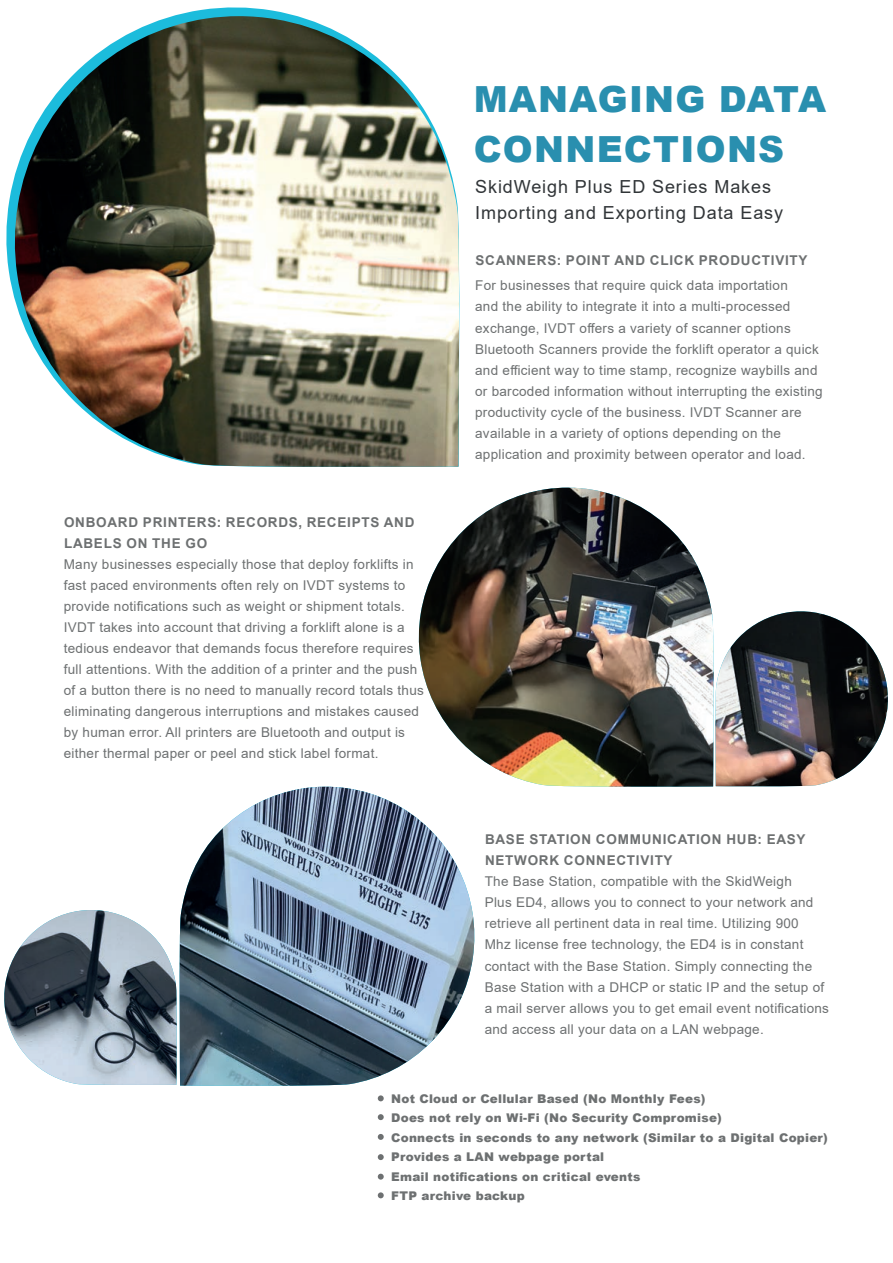
<style>
.page{position:relative;width:893px;height:1263px;background:#fff}
.page>*{position:absolute;margin:0;border:0;box-sizing:border-box;transform-origin:0 0}
.t1{font:900 36px/49.5px "Arial";letter-spacing:.035em;color:#298faf}
.t2{font:18px/25.5px "Arial";letter-spacing:.05em;color:#313538}
.t3{font:13.5px/21px "Arial";letter-spacing:.02em;color:#6d7071}
.t4{font:700 13.5px/21px "Arial";letter-spacing:.055em;color:#6d7071}
.t5{font:900 12px/19.5px "Arial";letter-spacing:.02em;color:#6d7071}
</style>
<div class="page">
<svg style="left:6px;top:7px;width:287px;height:290px"></svg>
<img style="left:715px;top:611px;width:173px;height:176px">
<img style="left:4px;top:910px;width:173px;height:175px">
<img style="left:418px;top:488px;width:296px;height:299px">
<img style="left:179px;top:787px;width:296px;height:299px">
<img style="left:14px;top:16px;width:446px;height:451px">
<svg style="left:378px;top:1095px;width:6px;height:6px"></svg>
<svg style="left:378px;top:1114px;width:6px;height:6px"></svg>
<svg style="left:378px;top:1134px;width:6px;height:6px"></svg>
<svg style="left:378px;top:1154px;width:6px;height:6px"></svg>
<svg style="left:378px;top:1174px;width:6px;height:5px"></svg>
<svg style="left:378px;top:1192px;width:6px;height:6px"></svg>
<h1 class="t1" style="left:474px;top:74px;width:354px">MANAGING DATA<br>CONNECTIONS</h1>
<h2 class="t2" style="left:475px;top:174px;width:309px">SkidWeigh Plus ED Series Makes<br>Importing and Exporting Data Easy</h2>
<p class="t4" style="left:64px;top:511px;width:352px">ONBOARD PRINTERS: RECORDS, RECEIPTS AND<br>LABELS ON THE GO</p>
<p class="t3" style="left:64px;top:553px;width:362px">Many businesses especially those that deploy forklifts in fast paced environments often rely on IVDT systems to provide notifications such as weight or shipment totals.<br>IVDT takes into account that driving a forklift alone is a tedious endeavor that demands focus therefore requires full attentions. With the addition of a printer and the push of a button there is no need to manually record totals thus eliminating dangerous interruptions and mistakes caused by human error. All printers are Bluetooth and output is either thermal paper or peel and stick label format.</p>
<p class="t4" style="left:475px;top:250px;width:334px">SCANNERS: POINT AND CLICK PRODUCTIVITY</p>
<p class="t3" style="left:475px;top:275px;width:349px">For businesses that require quick data importation<br>and the ability to integrate it into a multi-processed exchange, IVDT offers a variety of scanner options Bluetooth Scanners provide the forklift operator a quick and efficient way to time stamp, recognize waybills and or barcoded information without interrupting the existing productivity cycle of the business. IVDT Scanner are available in a variety of options depending on the application and proximity between operator and load.</p>
<p class="t4" style="left:485px;top:829px;width:322px">BASE STATION COMMUNICATION HUB: EASY<br>NETWORK CONNECTIVITY</p>
<p class="t3" style="left:485px;top:871px;width:346px">The Base Station, compatible with the SkidWeigh<br>Plus ED4, allows you to connect to your network and retrieve all pertinent data in real time. Utilizing 900<br>Mhz license free technology, the ED4 is in constant contact with the Base Station. Simply connecting the Base Station with a DHCP or static IP and the setup of a mail server allows you to get email event notifications and access all your data on a LAN webpage.</p>
<p class="t5" style="left:391px;top:1088px;width:438px">Not Cloud or Cellular Based (No Monthly Fees)<br>Does not rely on Wi-Fi (No Security Compromise)<br>Connects in seconds to any network (Similar to a Digital Copier)<br>Provides a LAN webpage portal<br>Email notifications on critical events<br>FTP archive backup</p>
</div>
